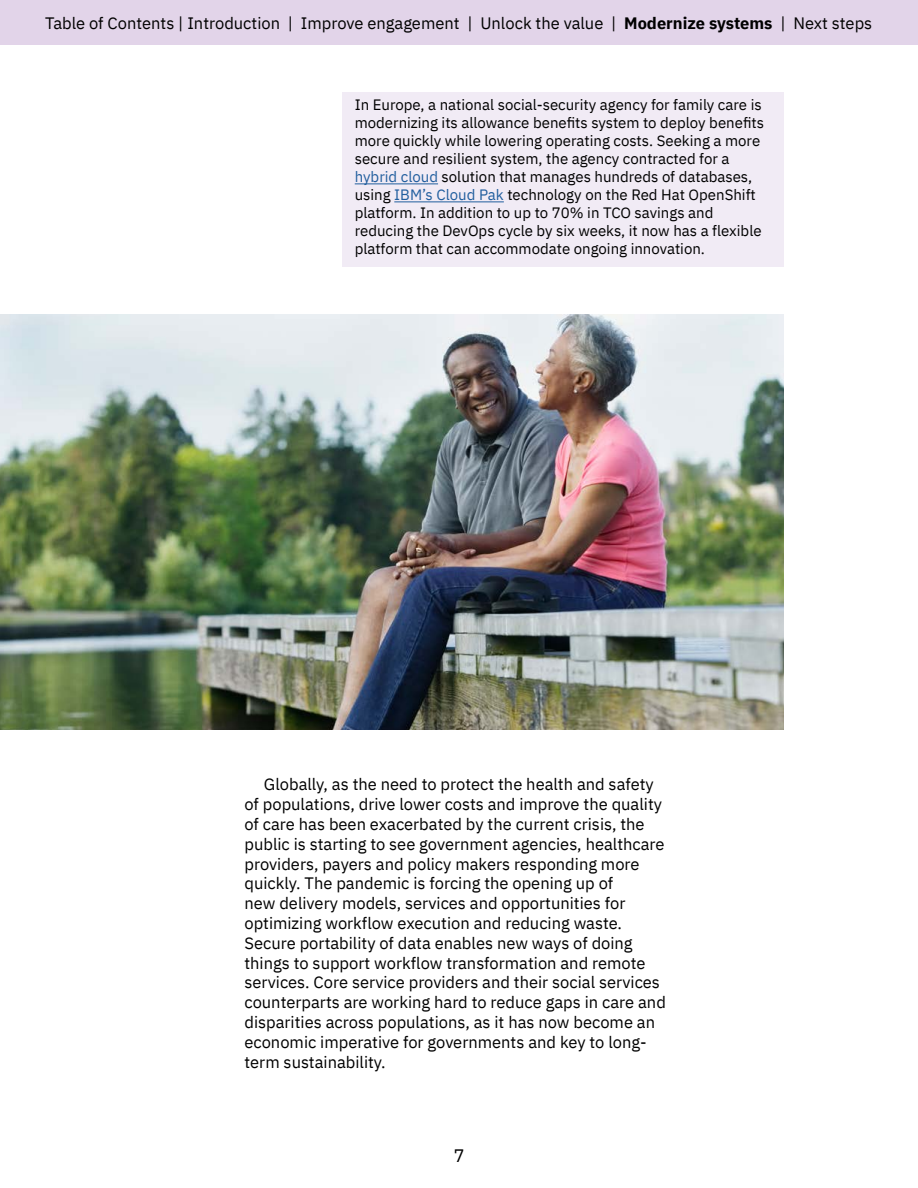
<style>
.page{position:relative;width:918px;height:1188px;background:#fff}
.page>*{position:absolute;margin:0;border:0;box-sizing:border-box;transform-origin:0 0}
.t1{font:18px "IBM Plex Sans";color:#000}
.t2{font:16.5px/19.8px "IBM Plex Sans";color:#000}
.t3{font:15px/18px "IBM Plex Sans";color:#000}
.s1{font-weight:700}
.s2{color:#215e9e}
</style>
<div class="page">
<img style="left:0;top:315px;width:784px;height:415px">
<div style="left:343px;top:92px;width:441px;height:175px;background:#f1ebf5"></div>
<hr style="left:355px;top:183px;width:83px;height:1px;background:#215e9e">
<hr style="left:394px;top:201px;width:110px;height:1px;background:#215e9e">
<div style="left:0;top:0;width:918px;height:44px;background:#e2d4e9"></div>
<p class="t2" style="left:45px;top:11px;width:829px">Table of Contents | Introduction | Improve engagement | Unlock the value | <span class="s1">Modernize systems</span> | Next steps</p>
<p class="t3" style="left:355px;top:95px;width:411px">In Europe, a national social-security agency for family care is modernizing its allowance benefits system to deploy benefits more quickly while lowering operating costs. Seeking a more secure and resilient system, the agency contracted for a <span class="s2">hybrid cloud</span> solution that manages hundreds of databases, using <span class="s2">IBM’s Cloud Pak</span> technology on the Red Hat OpenShift platform. In addition to up to 70% in TCO savings and reducing the DevOps cycle by six weeks, it now has a flexible platform that can accommodate ongoing innovation.</p>
<p class="t2" style="left:244px;top:773px;width:423px;text-indent:19px">Globally, as the need to protect the health and safety of populations, drive lower costs and improve the quality of care has been exacerbated by the current crisis, the public is starting to see government agencies, healthcare providers, payers and policy makers responding more quickly. The pandemic is forcing the opening up of<br>new delivery models, services and opportunities for optimizing workflow execution and reducing waste.<br>Secure portability of data enables new ways of doing things to support workflow transformation and remote services. Core service providers and their social services counterparts are working hard to reduce gaps in care and disparities across populations, as it has now become an economic imperative for governments and key to long&shy;term sustainability.</p>
<p class="t1" style="left:454px;top:1142px;width:12px">7</p>
</div>
